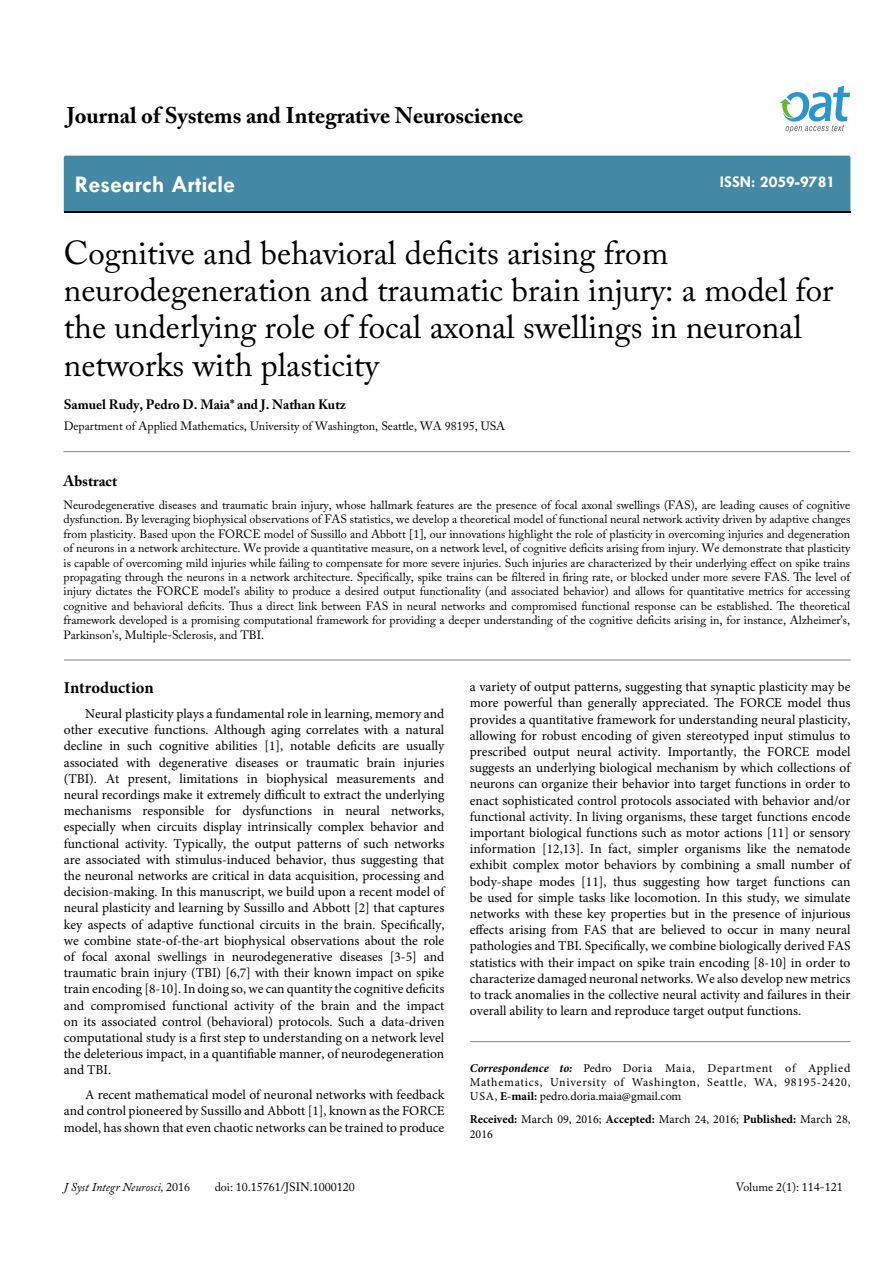
<style>
.page{position:relative;width:893px;height:1263px;background:#fff}
.page>*{position:absolute;margin:0;border:0;box-sizing:border-box;transform-origin:0 0}
.t1{font:33px/37.5px "Adobe Caslon Pro";color:#000}
.t2{font:700 24px "Tw Cen";color:#fff}
.t3{font:700 22.5px "Adobe Caslon Pro";color:#000}
.t4{font:700 16.5px "Tw Cen";color:#fff}
.t5{font:700 16.5px "Minion Pro";letter-spacing:-.005em;color:#000}
.t6{font:700 15px "Adobe Caslon Pro";color:#000}
.t7{font:13.5px/16.2px "Minion Pro";color:#000;text-align:justify}
.t8{font:700 13.5px "Adobe Caslon Pro";color:#000}
.t9{font:12px/14.4px "Adobe Caslon Pro";color:#000;text-align:justify}
.t10{font:12px/14.4px "Minion Pro";color:#000;text-align:justify}
.t11{font:italic 12px "Adobe Caslon Pro";color:#000}
.s1{font-weight:700;font-style:italic}
.s2{font-weight:700}
.s3{font-style:normal}
</style>
<div class="page">
<div style="left:64px;top:156px;width:786px;height:56px;background:#4389a5"></div>
<svg style="left:779px;top:86px;width:71px;height:47px"></svg>
<hr style="left:64px;top:451px;width:786px;height:1px;background:#808285">
<hr style="left:64px;top:660px;width:787px;height:1px;background:#808285">
<hr style="left:470px;top:1041px;width:380px;height:1px;background:#808285">
<h3 class="t3" style="left:67px;top:102px;width:458px">Journal of Systems and Integrative Neuroscience</h3>
<h2 class="t2" style="left:75px;top:170px;width:162px">Research Article</h2>
<p class="t4" style="left:720px;top:172px;width:117px">ISSN: 2059-9781</p>
<h1 class="t1" style="left:64px;top:233px;width:771px">Cognitive and behavioral deficits arising from neurodegeneration and traumatic brain injury: a model for the underlying role of focal axonal swellings in neuronal networks with plasticity</h1>
<p class="t8" style="left:64px;top:397px;width:284px">Samuel Rudy, Pedro D. Maia* and J. Nathan Kutz</p>
<p class="t9" style="left:64px;top:419px;width:443px">Department of Applied Mathematics, University of Washington, Seattle, WA 98195, USA</p>
<p class="t6" style="left:64px;top:472px;width:55px">Abstract</p>
<p class="t9" style="left:64px;top:498px;width:788px">Neurodegenerative diseases and traumatic brain injury, whose hallmark features are the presence of focal axonal swellings (FAS), are leading causes of cognitive dysfunction. By leveraging biophysical observations of FAS statistics, we develop a theoretical model of functional neural network activity driven by adaptive changes from plasticity. Based upon the FORCE model of Sussillo and Abbott [1], our innovations highlight the role of plasticity in overcoming injuries and degeneration of neurons in a network architecture. We provide a quantitative measure, on a network level, of cognitive deficits arising from injury. We demonstrate that plasticity is capable of overcoming mild injuries while failing to compensate for more severe injuries. Such injuries are characterized by their underlying effect on spike trains propagating through the neurons in a network architecture. Specifically, spike trains can be filtered in firing rate, or blocked under more severe FAS. The level of injury dictates the FORCE model’s ability to produce a desired output functionality (and associated behavior) and allows for quantitative metrics for accessing cognitive and behavioral deficits. Thus a direct link between FAS in neural networks and compromised functional response can be established. The theoretical framework developed is a promising computational framework for providing a deeper understanding of the cognitive deficits arising in, for instance, Alzheimer’s, Parkinson’s, Multiple-Sclerosis, and TBI.</p>
<p class="t5" style="left:64px;top:676px;width:91px">Introduction</p>
<p class="t7" style="left:64px;top:706px;width:382px;text-indent:21px">Neural plasticity plays a fundamental role in learning, memory and other executive functions. Although aging correlates with a natural decline in such cognitive abilities [1], notable deficits are usually associated with degenerative diseases or traumatic brain injuries (TBI). At present, limitations in biophysical measurements and neural recordings make it extremely difficult to extract the underlying mechanisms responsible for dysfunctions in neural networks, especially when circuits display intrinsically complex behavior and functional activity. Typically, the output patterns of such networks are associated with stimulus-induced behavior, thus suggesting that the neuronal networks are critical in data acquisition, processing and decision-making. In this manuscript, we build upon a recent model of neural plasticity and learning by Sussillo and Abbott [2] that captures key aspects of adaptive functional circuits in the brain. Specifically, we combine state-of-the-art biophysical observations about the role of focal axonal swellings in neurodegenerative diseases [3-5] and traumatic brain injury (TBI) [6,7] with their known impact on spike train encoding [8-10]. In doing so, we can quantity the cognitive deficits and compromised functional activity of the brain and the impact on its associated control (behavioral) protocols. Such a data-driven computational study is a first step to understanding on a network level the deleterious impact, in a quantifiable manner, of neurodegeneration and TBI.</p>
<p class="t7" style="left:64px;top:1087px;width:382px;text-indent:21px">A recent mathematical model of neuronal networks with feedback and control pioneered by Sussillo and Abbott [1], known as the FORCE model, has shown that even chaotic networks can be trained to produce</p>
<p class="t7" style="left:470px;top:679px;width:382px">a variety of output patterns, suggesting that synaptic plasticity may be more powerful than generally appreciated. The FORCE model thus provides a quantitative framework for understanding neural plasticity, allowing for robust encoding of given stereotyped input stimulus to prescribed output neural activity. Importantly, the FORCE model suggests an underlying biological mechanism by which collections of neurons can organize their behavior into target functions in order to enact sophisticated control protocols associated with behavior and/or functional activity. In living organisms, these target functions encode important biological functions such as motor actions [11] or sensory information [12,13]. In fact, simpler organisms like the nematode exhibit complex motor behaviors by combining a small number of body-shape modes [11], thus suggesting how target functions can be used for simple tasks like locomotion. In this study, we simulate networks with these key properties but in the presence of injurious effects arising from FAS that are believed to occur in many neural pathologies and TBI. Specifically, we combine biologically derived FAS statistics with their impact on spike train encoding [8-10] in order to characterize damaged neuronal networks. We also develop new metrics to track anomalies in the collective neural activity and failures in their overall ability to learn and reproduce target output functions.</p>
<p class="t10" style="left:470px;top:1061px;width:382px"><span class="s1">Correspondence to:</span> Pedro Doria Maia, Department of Applied Mathematics, University of Washington, Seattle, WA, 98195-2420, USA, <span class="s2">E-mail:</span> pedro.doria.maia@gmail.com</p>
<p class="t10" style="left:470px;top:1112px;width:382px"><span class="s2">Received:</span> March 09, 2016; <span class="s2">Accepted:</span> March 24, 2016; <span class="s2">Published:</span> March 28,<br>2016</p>
<p class="t11" style="left:64px;top:1180px;width:128px">J Syst Integr Neurosci, <span class="s3">2016</span></p>
<p class="t9" style="left:215px;top:1180px;width:142px">doi: 10.15761/JSIN.1000120</p>
<p class="t9" style="left:736px;top:1180px;width:108px">Volume 2(1): 114-121</p>
</div>
